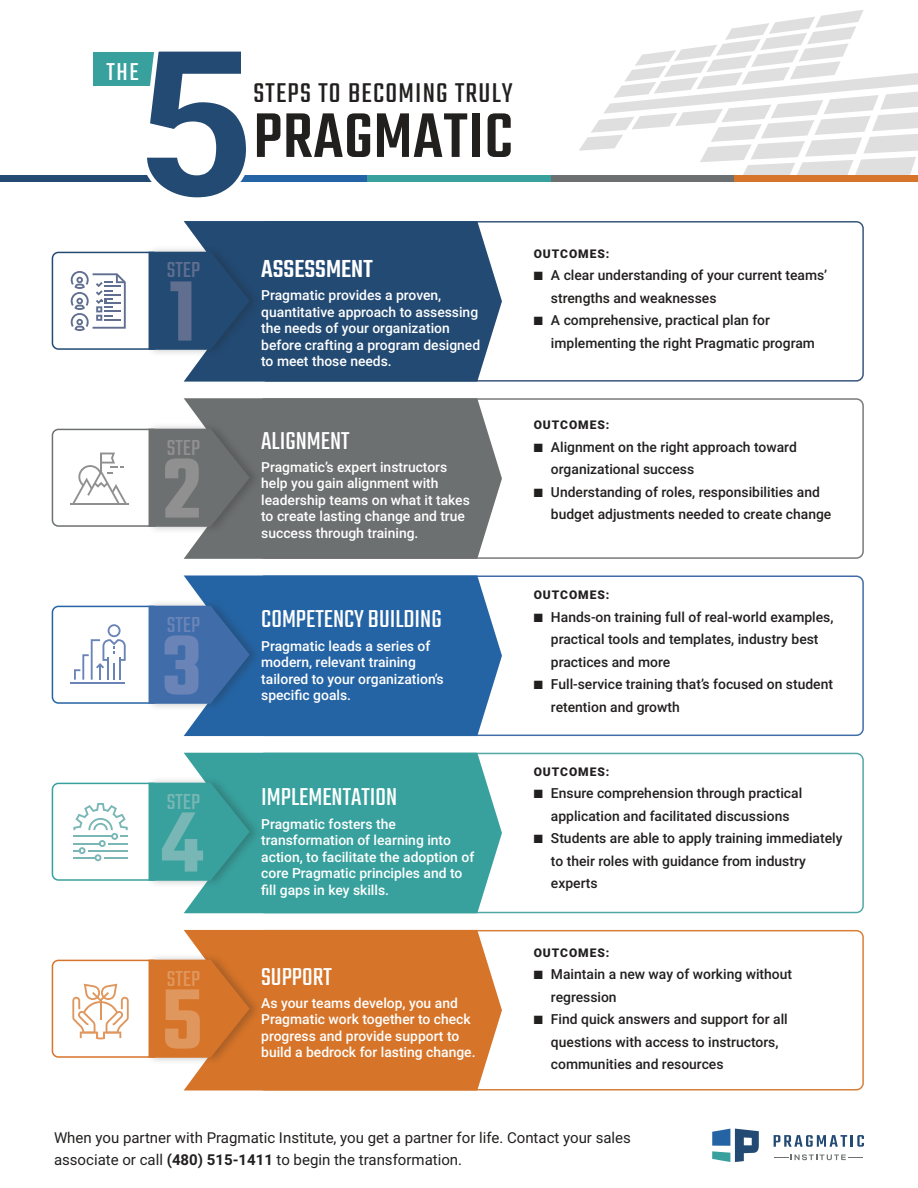
<style>
.page{position:relative;width:918px;height:1188px;background:#fff}
.page>*{position:absolute;margin:0;border:0;box-sizing:border-box;transform-origin:0 0}
.t1{font:600 93px "Teko";color:#78b7b5}
.t2{font:600 93px "Teko";color:#606e90}
.t3{font:600 93px "Teko";color:#909090}
.t4{font:600 93px "Teko";color:#6a84b8}
.t5{font:600 93px "Teko";color:#e0975e}
.t6{font:500 69px "Teko";letter-spacing:.01em;color:#221f1f}
.t7{font:30px "Teko";letter-spacing:.04em;color:#221f1f}
.t8{font:27px "Teko";color:#fff}
.t9{font:500 27px "Teko";color:#fff}
.t10{font:24px "Teko";color:#606e90}
.t11{font:24px "Teko";color:#78b7b5}
.t12{font:24px "Teko";color:#909090}
.t13{font:24px "Teko";color:#6a84b8}
.t14{font:24px "Teko";color:#e0975e}
.t15{font:15px/22.2px "Roboto";color:#221f1f}
.t16{font:500 13.8px/22.5px "Roboto";color:#221f1f}
.t17{font:500 13.8px/16.5px "Roboto";color:#fff}
.t18{font:900 12px "Roboto";letter-spacing:.08em;color:#221f1f}
.s1{font-weight:700}
</style>
<div class="page">
<div style="left:94px;top:52px;width:76px;height:34px;background:#38a19d"></div>
<div style="left:52px;top:252px;width:108px;height:98px;border:2px solid #224a73;border-radius:6px"></div>
<div style="left:52px;top:429px;width:108px;height:98px;border:2px solid #6d7070;border-radius:6px"></div>
<div style="left:52px;top:606px;width:108px;height:98px;border:2px solid #2564a4;border-radius:6px"></div>
<div style="left:52px;top:783px;width:108px;height:98px;border:2px solid #38a19d;border-radius:6px"></div>
<div style="left:52px;top:960px;width:108px;height:98px;border:2px solid #d67429;border-radius:6px"></div>
<svg style="left:579px;top:10px;width:339px;height:166px"></svg>
<div style="left:0;top:176px;width:184px;height:6px;background:#224a73"></div>
<div style="left:184px;top:176px;width:183px;height:6px;background:#2564a4"></div>
<div style="left:367px;top:176px;width:184px;height:6px;background:#38a19d"></div>
<div style="left:551px;top:176px;width:183px;height:6px;background:#6d7070"></div>
<div style="left:734px;top:176px;width:184px;height:6px;background:#d67429"></div>
<svg style="left:774px;top:1135px;width:90px;height:12px"></svg>
<svg style="left:774px;top:1154px;width:88px;height:6px"></svg>
<svg style="left:712px;top:1129px;width:47px;height:33px"></svg>
<div style="left:257px;top:753px;width:607px;height:160px;border:2px solid #51a8a5;border-radius:7px"></div>
<div style="left:184px;top:753px;width:318px;height:160px;background:#38a19d"></div>
<div style="left:146px;top:775px;width:116px;height:114px;background:#221f1f;opacity:.26"></div>
<svg style="left:149px;top:783px;width:101px;height:98px;background:#379f9b"></svg>
<svg style="left:73px;top:803px;width:55px;height:58px"></svg>
<div style="left:259px;top:221px;width:605px;height:161px;border:2px solid #39557c;border-radius:7px"></div>
<svg style="left:184px;top:221px;width:318px;height:161px;background:#2f547b"></svg>
<div style="left:146px;top:244px;width:116px;height:114px;background:#221f1f;opacity:.26"></div>
<div style="left:149px;top:252px;width:101px;height:98px;background:#224a73"></div>
<svg style="left:70px;top:271px;width:56px;height:60px"></svg>
<div style="left:257px;top:398px;width:607px;height:161px;border:2px solid #797a7a;border-radius:7px"></div>
<svg style="left:184px;top:398px;width:318px;height:161px;background:#757878"></svg>
<div style="left:146px;top:421px;width:116px;height:114px;background:#221f1f;opacity:.26"></div>
<div style="left:149px;top:429px;width:101px;height:98px;background:#6d7070"></div>
<hr style="left:70px;top:503px;width:59px;height:1px;background:#909090">
<svg style="left:73px;top:453px;width:54px;height:50px"></svg>
<div style="left:257px;top:575px;width:607px;height:161px;border:2px solid #406daa;border-radius:7px"></div>
<svg style="left:184px;top:575px;width:318px;height:161px;background:#326da9"></svg>
<div style="left:146px;top:598px;width:116px;height:114px;background:#221f1f;opacity:.26"></div>
<svg style="left:149px;top:606px;width:101px;height:98px;background:#3a6aa7"></svg>
<hr style="left:71px;top:682px;width:54px;height:2px;background:#6a84b8">
<svg style="left:74px;top:624px;width:52px;height:56px"></svg>
<div style="left:257px;top:930px;width:607px;height:161px;border:2px solid #d97f38;border-radius:7px"></div>
<div style="left:184px;top:930px;width:318px;height:161px;background:#d67429"></div>
<div style="left:146px;top:952px;width:116px;height:114px;background:#221f1f;opacity:.26"></div>
<svg style="left:149px;top:960px;width:101px;height:98px;background:#d37229"></svg>
<svg style="left:72px;top:984px;width:57px;height:55px"></svg>
<svg style="left:140px;top:51px;width:113px;height:147px"></svg>
<h3 class="t8" style="left:107px;top:55px;width:34px">THE</h3>
<h3 class="t7" style="left:254px;top:74px;width:261px">STEPS TO BECOMING TRULY</h3>
<h2 class="t6" style="left:254px;top:93px;width:261px">PRAGMATIC</h2>
<h3 class="t10" style="left:167px;top:254px;width:35px">STEP</h3>
<h3 class="t10" style="left:175px;top:265px;width:35px">STEP</h3>
<h1 class="t2" style="left:169px;top:254px;width:28px">1</h1>
<h3 class="t9" style="left:261px;top:252px;width:113px">ASSESSMENT</h3>
<p class="t17" style="left:261px;top:288px;width:220px">Pragmatic provides a proven, quantitative approach to assessing the needs of your organization before crafting a program designed to meet those needs.</p>
<h3 class="t12" style="left:167px;top:433px;width:35px">STEP</h3>
<h3 class="t8" style="left:261px;top:424px;width:90px">ALIGNMENT</h3>
<p class="t17" style="left:261px;top:458px;width:210px">Pragmatic’s expert instructors help you gain alignment with leadership teams on what it takes to create lasting change and true success through training.</p>
<h1 class="t3" style="left:163px;top:431px;width:40px">2</h1>
<h3 class="t13" style="left:167px;top:610px;width:35px">STEP</h3>
<h3 class="t8" style="left:261px;top:602px;width:182px">COMPETENCY BUILDING</h3>
<p class="t17" style="left:261px;top:639px;width:184px">Pragmatic leads a series of modern, relevant training tailored to your organization’s specific goals.</p>
<h1 class="t4" style="left:162px;top:608px;width:42px">3</h1>
<h3 class="t11" style="left:167px;top:787px;width:35px">STEP</h3>
<h3 class="t8" style="left:261px;top:780px;width:137px">IMPLEMENTATION</h3>
<p class="t17" style="left:261px;top:817px;width:215px">Pragmatic fosters the transformation of learning into action, to facilitate the adoption of core Pragmatic principles and to fill gaps in key skills.</p>
<h1 class="t1" style="left:161px;top:785px;width:44px">4</h1>
<h3 class="t14" style="left:167px;top:964px;width:35px">STEP</h3>
<h1 class="t5" style="left:161px;top:962px;width:43px">5</h1>
<h3 class="t8" style="left:261px;top:959px;width:72px">SUPPORT</h3>
<p class="t17" style="left:261px;top:994px;width:216px">As your teams develop, you and<br>Pragmatic work together to check progress and provide support to build a bedrock for lasting change.</p>
<p class="t18" style="left:534px;top:247px;width:77px">OUTCOMES:</p>
<p class="t16" style="left:551px;top:264px;width:278px;text-indent:-17px">■ A clear understanding of your current teams’ strengths and weaknesses</p>
<p class="t16" style="left:551px;top:310px;width:265px;text-indent:-17px">■ A comprehensive, practical plan for implementing the right Pragmatic program</p>
<p class="t18" style="left:534px;top:418px;width:77px">OUTCOMES:</p>
<p class="t16" style="left:551px;top:437px;width:247px;text-indent:-17px">■ Alignment on the right approach toward organizational success</p>
<p class="t16" style="left:551px;top:482px;width:282px;text-indent:-17px">■ Understanding of roles, responsibilities and budget adjustments needed to create change</p>
<p class="t18" style="left:534px;top:588px;width:77px">OUTCOMES:</p>
<p class="t16" style="left:551px;top:607px;width:284px;text-indent:-17px">■ Hands-on training full of real-world examples, practical tools and templates, industry best practices and more</p>
<p class="t16" style="left:551px;top:672px;width:284px;text-indent:-17px">■ Full-service training that’s focused on student retention and growth</p>
<p class="t18" style="left:534px;top:765px;width:77px">OUTCOMES:</p>
<p class="t16" style="left:534px;top:783px;width:270px;text-align:center">■ Ensure comprehension through practical application and facilitated discussions</p>
<p class="t16" style="left:551px;top:827px;width:293px;text-indent:-17px">■ Students are able to apply training immediately to their roles with guidance from industry experts</p>
<p class="t18" style="left:534px;top:945px;width:77px">OUTCOMES:</p>
<p class="t16" style="left:551px;top:962px;width:243px;text-indent:-17px">■ Maintain a new way of working without regression</p>
<p class="t16" style="left:551px;top:1007px;width:238px;text-indent:-17px">■ Find quick answers and support for all questions with access to instructors, communities and resources</p>
<p class="t15" style="left:54px;top:1128px;width:578px">When you partner with Pragmatic Institute, you get a partner for life. Contact your sales associate or call <span class="s1">(480) 515-1411</span> to begin the transformation.</p>
</div>
